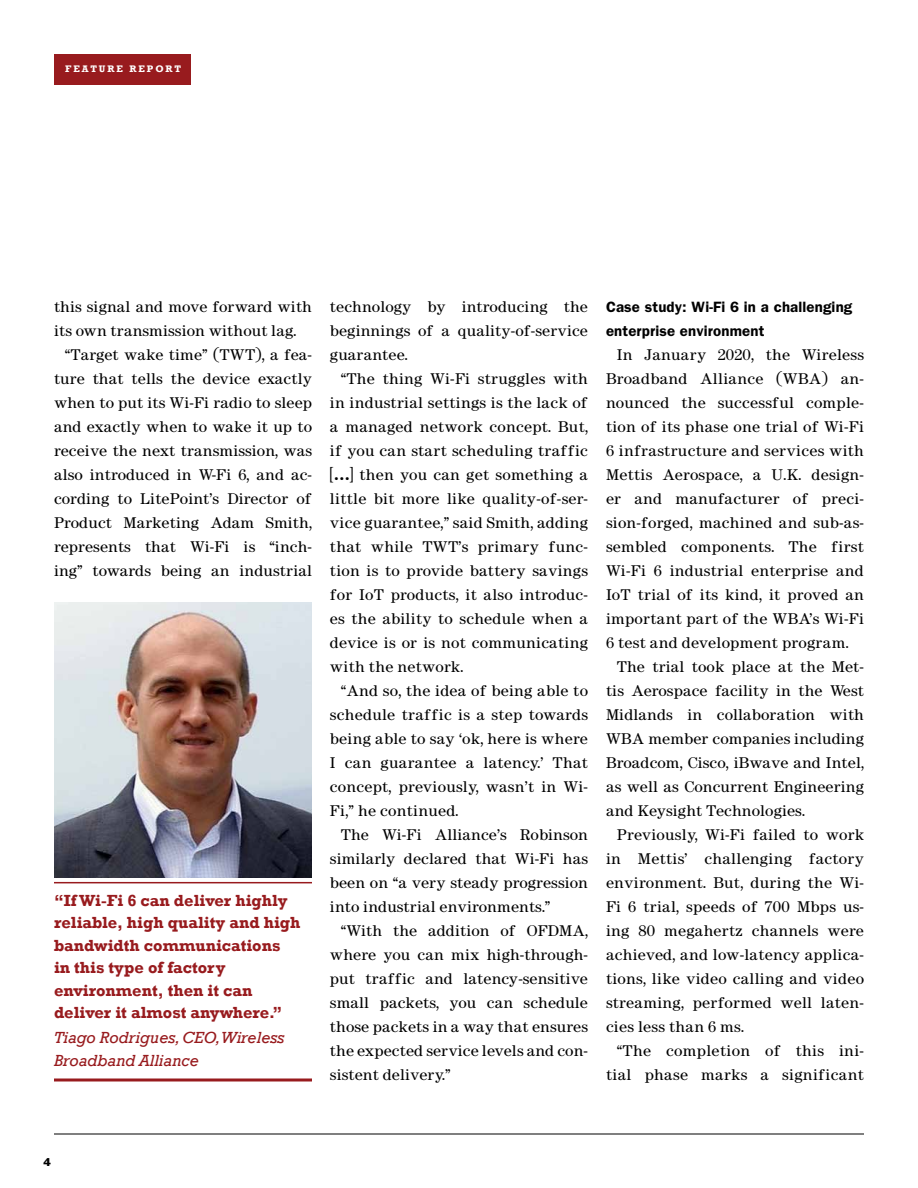
<style>
.page{position:relative;width:918px;height:1188px;background:#fff}
.page>*{position:absolute;margin:0;border:0;box-sizing:border-box;transform-origin:0 0}
.t1{font:700 16.5px/22.5px "Rockwell";color:#981b1e}
.t2{font:italic 16.5px/22.5px "Rockwell";color:#981b1e}
.t3{font:600 15px/24px "Franklin Gothic";letter-spacing:.01em;color:#000}
.t4{font:13.5px/24px "Century";letter-spacing:.01em;color:#000;text-align:justify}
.t5{font:10.5px "Franklin Gothic";color:#000}
.t6{font:700 9.75px "Rockwell";letter-spacing:.2em;color:#fff}
</style>
<div class="page">
<div style="left:54px;top:54px;width:137px;height:30px;background:#981b1e"></div>
<hr style="left:54px;top:1134px;width:810px;height:1px;background:#000">
<hr style="left:54px;top:882px;width:258px;height:1px;background:#981b1e">
<svg style="left:54px;top:1078px;width:258px;height:4px"></svg>
<img style="left:54px;top:602px;width:258px;height:276px">
<p class="t6" style="left:65px;top:63px;width:117px">FEATURE REPORT</p>
<p class="t4" style="left:54px;top:295px;width:260px">this signal and move forward with its own transmission without lag.</p>
<p class="t4" style="left:54px;top:343px;width:260px;text-indent:11px">“Target wake time” (TWT), a fea&shy;ture that tells the device exactly when to put its Wi-Fi radio to sleep and exactly when to wake it up to receive the next transmission, was also introduced in W-Fi 6, and ac&shy;cording to LitePoint’s Director of Product Marketing Adam Smith, represents that Wi-Fi is “inch&shy;ing” towards being an industrial</p>
<p class="t1" style="left:54px;top:889px;width:248px">“If Wi-Fi 6 can deliver highly reliable, high quality and high bandwidth communications in this type of factory environment, then it can deliver it almost anywhere.”</p>
<p class="t2" style="left:54px;top:1027px;width:232px">Tiago Rodrigues, CEO,Wireless<br>Broadband Alliance</p>
<p class="t4" style="left:330px;top:295px;width:260px">technology by introducing the beginnings of a quality-of-service guarantee.</p>
<p class="t4" style="left:330px;top:367px;width:260px;text-indent:11px">“The thing Wi-Fi struggles with in industrial settings is the lack of a managed network concept. But, if you can start scheduling traffic […] then you can get something a little bit more like quality-of-ser&shy;vice guarantee,” said Smith, adding that while TWT’s primary func&shy;tion is to provide battery savings for IoT products, it also introduc&shy;es the ability to schedule when a device is or is not communicating with the network.</p>
<p class="t4" style="left:330px;top:679px;width:260px;text-indent:11px">“And so, the idea of being able to schedule traffic is a step towards being able to say ‘ok, here is where I can guarantee a latency.’ That concept, previously, wasn’t in Wi-Fi,” he continued.</p>
<p class="t4" style="left:330px;top:823px;width:260px;text-indent:11px">The Wi-Fi Alliance’s Robinson similarly declared that Wi-Fi has been on “a very steady progression into industrial environments.”</p>
<p class="t4" style="left:330px;top:919px;width:260px;text-indent:11px">“With the addition of OFDMA, where you can mix high-through&shy;put traffic and latency-sensitive small packets, you can schedule those packets in a way that ensures the expected service levels and con&shy;sistent delivery.”</p>
<p class="t3" style="left:606px;top:295px;width:248px">Case study: Wi-Fi 6 in a challenging enterprise environment</p>
<p class="t4" style="left:606px;top:343px;width:260px;text-indent:11px">In January 2020, the Wireless Broadband Alliance (WBA) an&shy;nounced the successful comple&shy;tion of its phase one trial of Wi-Fi 6 infrastructure and services with Mettis Aerospace, a U.K. design&shy;er and manufacturer of preci&shy;sion-forged, machined and sub-as&shy;sembled components. The first Wi-Fi 6 industrial enterprise and IoT trial of its kind, it proved an important part of the WBA’s Wi-Fi 6 test and development program.</p>
<p class="t4" style="left:606px;top:655px;width:260px;text-indent:11px">The trial took place at the Met&shy;tis Aerospace facility in the West Midlands in collaboration with WBA member companies including Broadcom, Cisco, iBwave and Intel, as well as Concurrent Engineering and Keysight Technologies.</p>
<p class="t4" style="left:606px;top:823px;width:260px;text-indent:11px">Previously, Wi-Fi failed to work in</p>
<p class="t4" style="left:638px;top:847px;width:51px">Mettis’</p>
<p class="t4" style="left:705px;top:847px;width:89px">challenging</p>
<p class="t4" style="left:606px;top:847px;width:260px;text-indent:203px">factory environment. But, during the Wi-Fi 6 trial, speeds of 700 Mbps us&shy;ing 80 megahertz channels were achieved, and low-latency applica&shy;tions, like video calling and video streaming, performed well laten&shy;cies less than 6 ms.</p>
<p class="t4" style="left:606px;top:1039px;width:260px;text-align:right">“The completion of this ini&shy;tial phase marks a significant</p>
<p class="t5" style="left:44px;top:1155px;width:9px">4</p>
</div>
